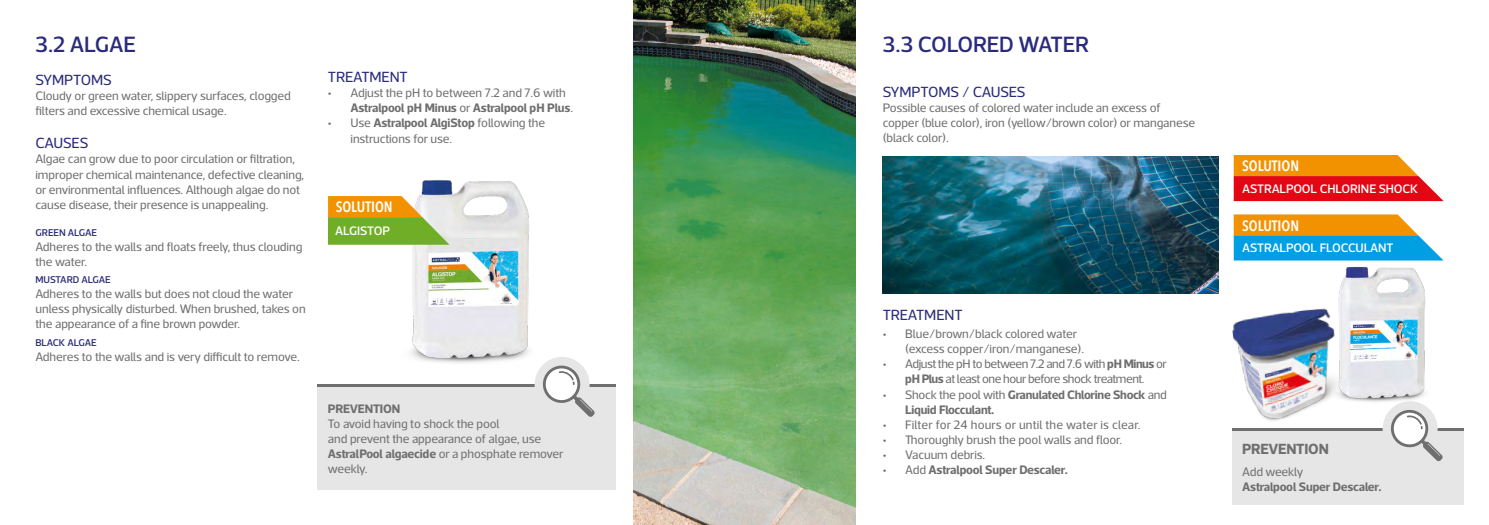
<style>
.page{position:relative;width:1489px;height:525px;background:#fff}
.page>*{position:absolute;margin:0;border:0;box-sizing:border-box;transform-origin:0 0}
.t1{font:500 22.5px "Acto";letter-spacing:-.01em;color:#2a2b7c}
.t2{font:15px "Acto";letter-spacing:-.015em;color:#2a2b7c}
.t3{font:600 15px "Avenir Next Condensed";color:#fff}
.t4{font:700 15px "Acto";letter-spacing:-.02em;color:#706f6f}
.t5{font:12.5px/15px "Acto";letter-spacing:-.01em;color:#706f6f}
.t6{font:700 12.5px/15px "Acto";letter-spacing:-.02em;color:#706f6f}
.t7{font:12.5px/15px "Acto";letter-spacing:-.04em;color:#706f6f;text-align:center}
.t8{font:500 12.5px "Acto";letter-spacing:-.01em;color:#fff}
.t9{font:12.5px "Acto";letter-spacing:.01em;color:#706f6f}
.t10{font:500 10px "Acto";letter-spacing:-.01em;color:#2a2b7c}
.s1{font-weight:700}
.s2{font-weight:400}
</style>
<div class="page">
<img style="left:633px;top:0;width:222px;height:524px">
<img style="left:393px;top:180px;width:136px;height:183px">
<img style="left:1339px;top:267px;width:89px;height:141px">
<img style="left:1198px;top:291px;width:178px;height:130px">
<img style="left:882px;top:157px;width:336px;height:136px">
<div style="left:1231px;top:428px;width:232px;height:76px;background:#e6e6e6"></div>
<div style="left:317px;top:384px;width:299px;height:105px;background:#e6e6e6"></div>
<hr style="left:317px;top:384px;width:299px;height:2px;background:#706f6f">
<div style="left:534px;top:356px;width:55px;height:56px;background:#e6e6e6;border-radius:50%"></div>
<svg style="left:541px;top:363px;width:54px;height:54px"></svg>
<hr style="left:1231px;top:428px;width:232px;height:2px;background:#706f6f">
<div style="left:1382px;top:401px;width:55px;height:55px;background:#e6e6e6;border-radius:50%"></div>
<svg style="left:1388px;top:408px;width:54px;height:53px"></svg>
<svg style="left:1233px;top:155px;width:210px;height:46px;background:#ec5726"></svg>
<svg style="left:1233px;top:214px;width:210px;height:46px;background:#7ba590"></svg>
<svg style="left:328px;top:196px;width:121px;height:48px;background:#b0b143"></svg>
<h1 class="t1" style="left:35px;top:31px;width:102px">3.2 ALGAE</h1>
<p class="t2" style="left:35px;top:71px;width:78px">SYMPTOMS</p>
<p class="t5" style="left:35px;top:88px;width:257px">Cloudy or green water, slippery surfaces, clogged filters and excessive chemical usage.</p>
<p class="t2" style="left:35px;top:134px;width:54px">CAUSES</p>
<p class="t5" style="left:35px;top:151px;width:270px">Algae can grow due to poor circulation or filtration, improper chemical maintenance, defective cleaning, or environmental influences. Although algae do not cause disease, their presence is unappealing.</p>
<p class="t10" style="left:35px;top:226px;width:63px">GREEN ALGAE</p>
<p class="t5" style="left:35px;top:238px;width:268px">Adheres to the walls and floats freely, thus clouding the water.</p>
<p class="t10" style="left:35px;top:273px;width:77px">MUSTARD ALGAE</p>
<p class="t5" style="left:35px;top:286px;width:272px">Adheres to the walls but does not cloud the water unless physically disturbed. When brushed, takes on the appearance of a fine brown powder.</p>
<p class="t10" style="left:35px;top:336px;width:63px">BLACK ALGAE</p>
<p class="t5" style="left:35px;top:348px;width:266px">Adheres to the walls and is very difficult to remove.</p>
<p class="t2" style="left:328px;top:68px;width:81px">TREATMENT</p>
<p class="t5" style="left:350px;top:85px;width:224px;text-indent:-22px">• Adjust the pH to between 7.2 and 7.6 with<br><span class="s1">Astralpool pH Minus</span> or <span class="s1">Astralpool pH Plus</span>.</p>
<p class="t5" style="left:350px;top:114px;width:196px;line-height:16.2px;text-indent:-22px">• Use <span class="s1">Astralpool AlgiStop</span> following the instructions for use.</p>
<p class="t3" style="left:335px;top:194px;width:58px">SOLUTION</p>
<p class="t8" style="left:335px;top:223px;width:56px">ALGISTOP</p>
<p class="t6" style="left:328px;top:400px;width:74px">PREVENTION</p>
<p class="t5" style="left:328px;top:415px;width:237px">To avoid having to shock the pool<br>and prevent the appearance of algae, use<br><span class="s1">AstralPool algaecide</span> or a phosphate remover weekly.</p>
<h1 class="t1" style="left:882px;top:31px;width:208px">3.3 COLORED WATER</h1>
<p class="t2" style="left:882px;top:83px;width:144px">SYMPTOMS / CAUSES</p>
<p class="t5" style="left:882px;top:100px;width:314px">Possible causes of colored water include an excess of copper (blue color), iron (yellow/brown color) or manganese (black color).</p>
<p class="t2" style="left:882px;top:305px;width:81px">TREATMENT</p>
<p class="t5" style="left:905px;top:326px;width:180px;text-indent:-22px">• Blue/brown/black colored water (excess copper/iron/manganese).</p>
<p class="t7" style="left:882px;top:356px;width:285px">• Adjust the pH to between 7.2 and 7.6 with <span class="s1">pH Minus</span> or <span class="s1">pH Plus</span> at least one hour before shock treatment.</p>
<p class="t6" style="left:905px;top:386px;width:263px;text-indent:-22px"><span class="s2">• Shock the pool with</span> Granulated Chlorine Shock <span class="s2">and<br></span>Liquid Flocculant.</p>
<p class="t9" style="left:882px;top:417px;width:259px">• Filter for 24 hours or until the water is clear.</p>
<p class="t5" style="left:882px;top:431px;width:241px">• Thoroughly brush the pool walls and floor.</p>
<p class="t5" style="left:882px;top:446px;width:104px">• Vacuum debris.</p>
<p class="t6" style="left:882px;top:461px;width:187px"><span class="s2">• Add</span> Astralpool Super Descaler.</p>
<p class="t3" style="left:1242px;top:153px;width:58px">SOLUTION</p>
<p class="t8" style="left:1242px;top:181px;width:177px">ASTRALPOOL CHLORINE SHOCK</p>
<p class="t3" style="left:1242px;top:212px;width:58px">SOLUTION</p>
<p class="t8" style="left:1242px;top:240px;width:153px">ASTRALPOOL FLOCCULANT</p>
<p class="t4" style="left:1242px;top:440px;width:88px">PREVENTION</p>
<p class="t5" style="left:1242px;top:463px;width:63px">Add weekly</p>
<p class="t6" style="left:1242px;top:478px;width:141px">Astralpool Super Descaler.</p>
</div>
